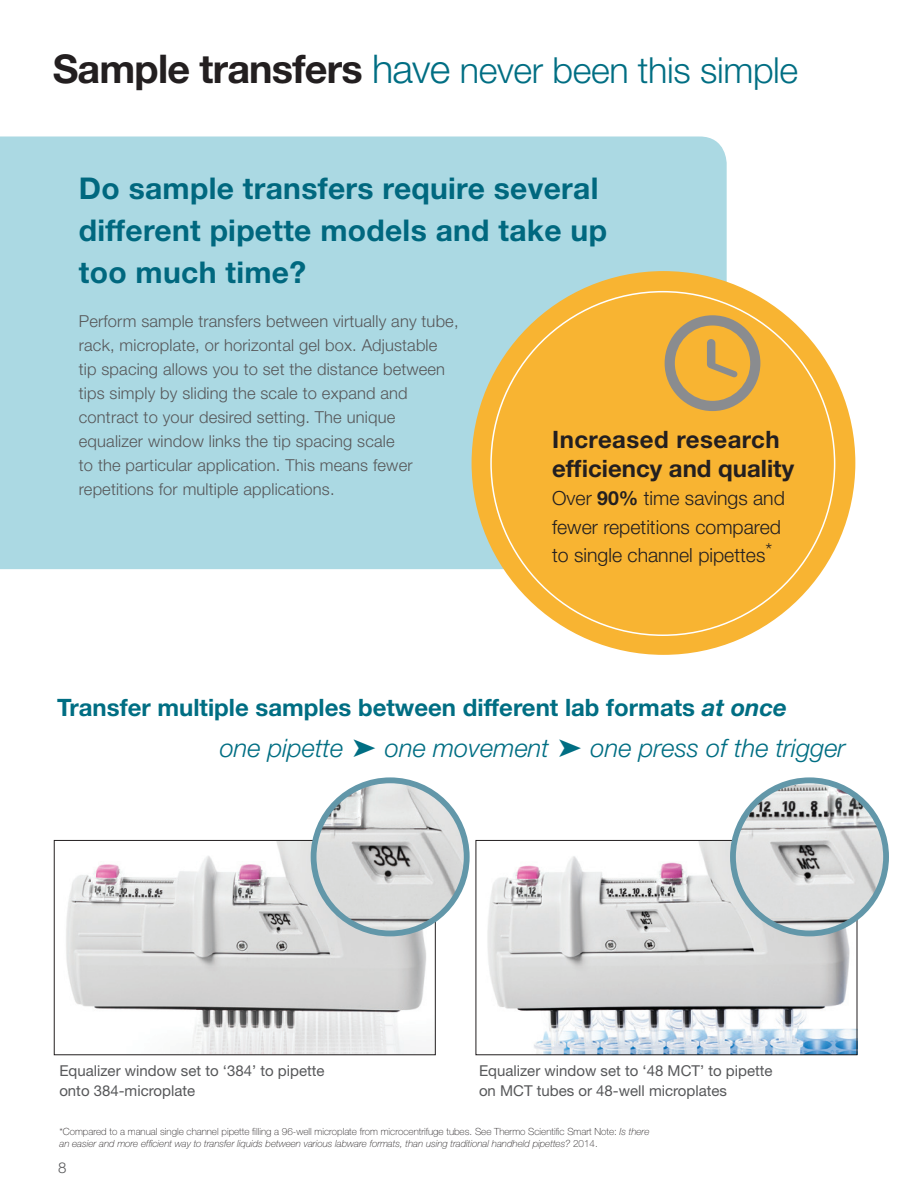
<style>
.page{position:relative;width:918px;height:1188px;background:#fff}
.page>*{position:absolute;margin:0;border:0;box-sizing:border-box;transform-origin:0 0}
.body_text{font:300 36px "Helvetica Neue LT Std";letter-spacing:-.01em;color:#006e83}
.Secondary_Header{font:700 30px/42px "Helvetica Neue LT Std";letter-spacing:.01em;color:#00687f}
.t1{font:italic 300 25.5px "Helvetica Neue LT Std";color:#006e83}
.t2{font:700 24px "Helvetica Neue LT Std";color:#006e83}
.t3{font:700 24px/28.5px "Helvetica Neue LT Std";color:#231f20}
.t4{font:300 19.5px/28.5px "Helvetica Neue LT Std";color:#231f20}
.Secondary_Header-2{font:300 16.5px/24px "Helvetica Neue LT Std";letter-spacing:.01em;color:#57585a}
.Sec_Benefits{font:15px/20.4px "Helvetica Neue LT Std";color:#57585a}
.Body_Copy{font:300 15px "Helvetica Neue LT Std";color:#57585a}
.bullet_text_2{font:100 9.9px/12px "Helvetica Neue LT Std";color:#231f20}
.s1{font-weight:700;font-size:39.6px;color:#231f20}
.s2{font-size:39.6px}
.s3{font-weight:700}
.s4{font-style:italic}
</style>
<div class="page">
<div style="left:0;top:136px;width:727px;height:433px;background:#abd9e3"></div>
<img style="left:66px;top:842px;width:368px;height:211px">
<div style="left:54px;top:840px;width:382px;height:215px;border:1px solid #231f20"></div>
<img style="left:487px;top:842px;width:368px;height:211px">
<div style="left:476px;top:840px;width:381px;height:215px;border:1px solid #231f20"></div>
<img style="left:314px;top:780px;width:153px;height:153px;border-radius:77px">
<div style="left:311px;top:777px;width:159px;height:159px;border:6px solid #6297a9;border-radius:50%"></div>
<img style="left:733px;top:780px;width:153px;height:153px;border-radius:77px">
<div style="left:730px;top:777px;width:159px;height:159px;border:6px solid #6297a9;border-radius:50%"></div>
<div style="left:472px;top:271px;width:383px;height:384px;background:#f8b432;border-radius:50%"></div>
<svg style="left:665px;top:315px;width:95px;height:96px"></svg>
<p class="body_text" style="left:53px;top:48px;width:747px"><span class="s1">Sample transfers</span> <span class="s2">have</span> never been this simple</p>
<p class="Secondary_Header" style="left:79px;top:167px;width:530px">Do sample transfers require several different pipette models and take up too much time?</p>
<p class="Secondary_Header-2" style="left:79px;top:309px;width:381px">Perform sample transfers between virtually any tube, rack, microplate, or horizontal gel box. Adjustable tip spacing allows you to set the distance between tips simply by sliding the scale to expand and contract to your desired setting. The unique equalizer window links the tip spacing scale<br>to the particular application. This means fewer repetitions for multiple applications.</p>
<p class="t3" style="left:552px;top:425px;width:244px">Increased research efficiency and quality</p>
<p class="t4" style="left:552px;top:484px;width:234px">Over <span class="s3">90%</span> time savings and fewer repetitions compared to single channel pipettes*</p>
<p class="t2" style="left:57px;top:693px;width:731px">Transfer multiple samples between different lab formats <span class="s4">at once</span></p>
<p class="t1" style="left:220px;top:733px;width:627px">one pipette ➤ one movement ➤ one press of the trigger</p>
<p class="Sec_Benefits" style="left:59px;top:1060px;width:267px">Equalizer window set to ‘384’ to pipette onto 384-microplate</p>
<p class="Sec_Benefits" style="left:479px;top:1060px;width:295px">Equalizer window set to ‘48 MCT’ to pipette on MCT tubes or 48-well microplates</p>
<p class="bullet_text_2" style="left:59px;top:1126px;width:592px">*Compared to a manual single channel pipette filling a 96-well microplate from microcentrifuge tubes. See Thermo Scientific Smart Note: <span class="s4">Is there an easier and more efficient way to transfer liquids between various labware formats, than using traditional handheld pipettes?</span> 2014.</p>
<p class="Body_Copy" style="left:58px;top:1159px;width:10px">8</p>
</div>
